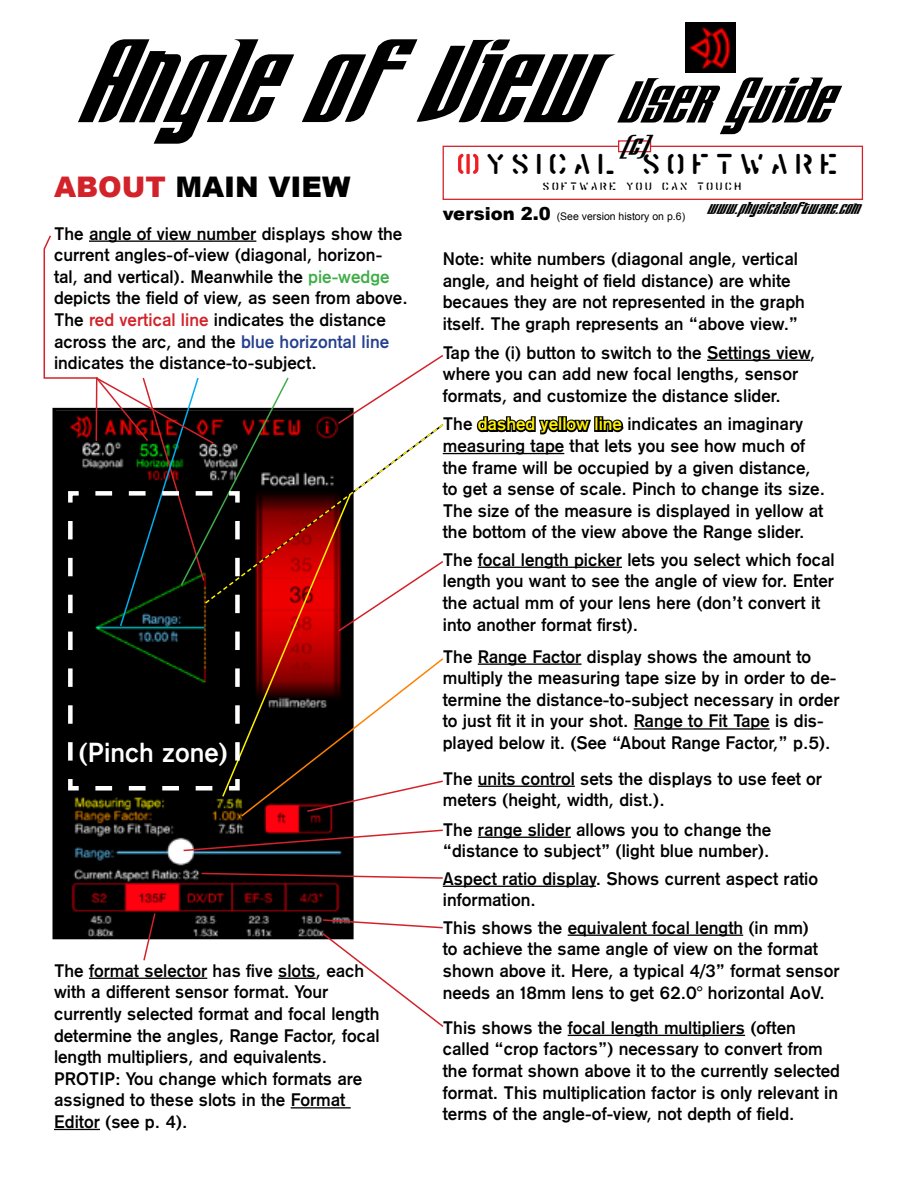
<style>
.page{position:relative;width:918px;height:1188px;background:#fff}
.page>*{position:absolute;margin:0;border:0;box-sizing:border-box;transform-origin:0 0}
.t1{font:105px "Blahaus";color:#000}
.t2{font:900 28.35px "Arial";color:#000}
.t3{font:27.6px "Warehouse";color:#000}
.t4{font:27.3px "Gothic 725 BT Bold A";color:#fff}
.t5{font:25.35px "Blahaus";color:#000}
.t6{font:18px/21.6px "Gothic 725 BT Bold A";color:#000}
.t7{font:15.15px "Blahaus";color:#000}
.t8{font:10.5px "Arial";color:#000}
.t9{font:10.35px "Warehouse";color:#000}
.s1{font-size:57px}
.s2{color:#ed1f24}
.s3{color:#d2232a}
.s4{color:#41ad49}
.s5{color:#25408f}
.s6{font-weight:900;font-size:18px}
.s7{color:#fff200}
</style>
<div class="page">
<img style="left:56px;top:818px;width:294px;height:117px">
<hr style="left:568px;top:1035px;width:177px;height:1px;background:#000">
<svg style="left:321px;top:918px;width:123px;height:109px"></svg>
<hr style="left:568px;top:935px;width:175px;height:1px;background:#000">
<hr style="left:478px;top:786px;width:97px;height:1px;background:#000">
<hr style="left:478px;top:567px;width:144px;height:1px;background:#000">
<hr style="left:707px;top:360px;width:103px;height:1px;background:#000">
<hr style="left:478px;top:837px;width:93px;height:1px;background:#000">
<svg style="left:182px;top:829px;width:261px;height:23px"></svg>
<svg style="left:142px;top:912px;width:15px;height:49px"></svg>
<hr style="left:89px;top:978px;width:118px;height:1px;background:#000">
<hr style="left:278px;top:978px;width:38px;height:1px;background:#000">
<hr style="left:291px;top:1107px;width:60px;height:2px;background:#000">
<hr style="left:54px;top:1129px;width:46px;height:1px;background:#000">
<hr style="left:478px;top:664px;width:104px;height:1px;background:#000">
<hr style="left:634px;top:728px;width:136px;height:2px;background:#000">
<svg style="left:473px;top:154px;width:5px;height:20px"></svg>
<svg style="left:458px;top:154px;width:6px;height:20px"></svg>
<div style="left:443px;top:146px;width:420px;height:54px;border:1px solid #d2232a"></div>
<div style="left:618px;top:140px;width:33px;height:12px;background:#fff;border:1px solid #d2232a"></div>
<hr style="left:443px;top:453px;width:121px;height:1px;background:#000">
<svg style="left:475px;top:416px;width:149px;height:39px"></svg>
<img style="left:686px;top:23px;width:49px;height:49px">
<hr style="left:443px;top:886px;width:153px;height:1px;background:#000">
<svg style="left:200px;top:872px;width:243px;height:8px"></svg>
<svg style="left:43px;top:235px;width:402px;height:583px"></svg>
<svg style="left:66px;top:489px;width:176px;height:304px;background:#0c0e0d"></svg>
<h1 class="t1" style="left:75px;top:20px;width:755px">Angle of View <span class="s1">User Guide</span></h1>
<h3 class="t5" style="left:620px;top:130px;width:27px">(c)</h3>
<h3 class="t3" style="left:462px;top:148px;width:380px"><span class="s2">I</span> YSICAL SOFTWARE</h3>
<p class="t9" style="left:542px;top:180px;width:202px">SOFTWARE YOU CAN TOUCH</p>
<h2 class="t2" style="left:54px;top:166px;width:298px"><span class="s3">ABOUT</span> MAIN VIEW</h2>
<p class="t6" style="left:54px;top:223px;width:355px">The angle of view number displays show the current angles-of-view (diagonal, horizon&shy;tal, and vertical). Meanwhile the <span class="s4">pie-wedge </span>depicts the field of view, as seen from above.<br>The <span class="s3">red vertical line</span> indicates the distance across the arc, and the <span class="s5">blue horizontal line </span>indicates the distance-to-subject.</p>
<h3 class="t4" style="left:79px;top:738px;width:151px">(Pinch zone)</h3>
<p class="t6" style="left:54px;top:960px;width:327px">The format selector has five slots, each with a different sensor format. Your currently selected format and focal length determine the angles, Range Factor, focal length multipliers, and equivalents.<br>PROTIP: You change which formats are assigned to these slots in the Format Editor (see p. 4).</p>
<p class="t7" style="left:707px;top:200px;width:154px">www.physicalsoftware.com</p>
<p class="t8" style="left:443px;top:209px;width:244px"><span class="s6">version 2.0</span> (See version history on p.6)</p>
<p class="t6" style="left:443px;top:248px;width:364px">Note: white numbers (diagonal angle, vertical angle, and height of field distance) are white becaues they are not represented in the graph itself. The graph represents an “above view.”</p>
<p class="t6" style="left:443px;top:342px;width:374px">Tap the (i) button to switch to the Settings view, where you can add new focal lengths, sensor formats, and customize the distance slider.</p>
<p class="t6" style="left:443px;top:414px;width:384px">The <span class="s7">dashed yellow line</span> indicates an imaginary measuring tape that lets you see how much of the frame will be occupied by a given distance, to get a sense of scale. Pinch to change its size.<br>The size of the measure is displayed in yellow at the bottom of the view above the Range slider.</p>
<p class="t6" style="left:443px;top:549px;width:393px">The focal length picker lets you select which focal length you want to see the angle of view for. Enter the actual mm of your lens here (don’t convert it into another format first).</p>
<p class="t6" style="left:443px;top:646px;width:398px">The Range Factor display shows the amount to multiply the measuring tape size by in order to de&shy;termine the distance-to-subject necessary in order to just fit it in your shot. Range to Fit Tape is dis&shy;played below it. (See “About Range Factor,” p.5).</p>
<p class="t6" style="left:443px;top:768px;width:381px">The units control sets the displays to use feet or meters (height, width, dist.).</p>
<p class="t6" style="left:443px;top:819px;width:330px">The range slider allows you to change the “distance to subject” (light blue number).</p>
<p class="t6" style="left:443px;top:868px;width:377px">Aspect ratio display. Shows current aspect ratio information.</p>
<p class="t6" style="left:443px;top:917px;width:398px">This shows the equivalent focal length (in mm)<br>to achieve the same angle of view on the format shown above it. Here, a typical 4/3” format sensor needs an 18mm lens to get 62.0° horizontal AoV.</p>
<p class="t6" style="left:443px;top:1017px;width:399px">This shows the focal length multipliers (often called “crop factors”) necessary to convert from the format shown above it to the currently selected format. This multiplication factor is only relevant in terms of the angle-of-view, not depth of field.</p>
</div>
